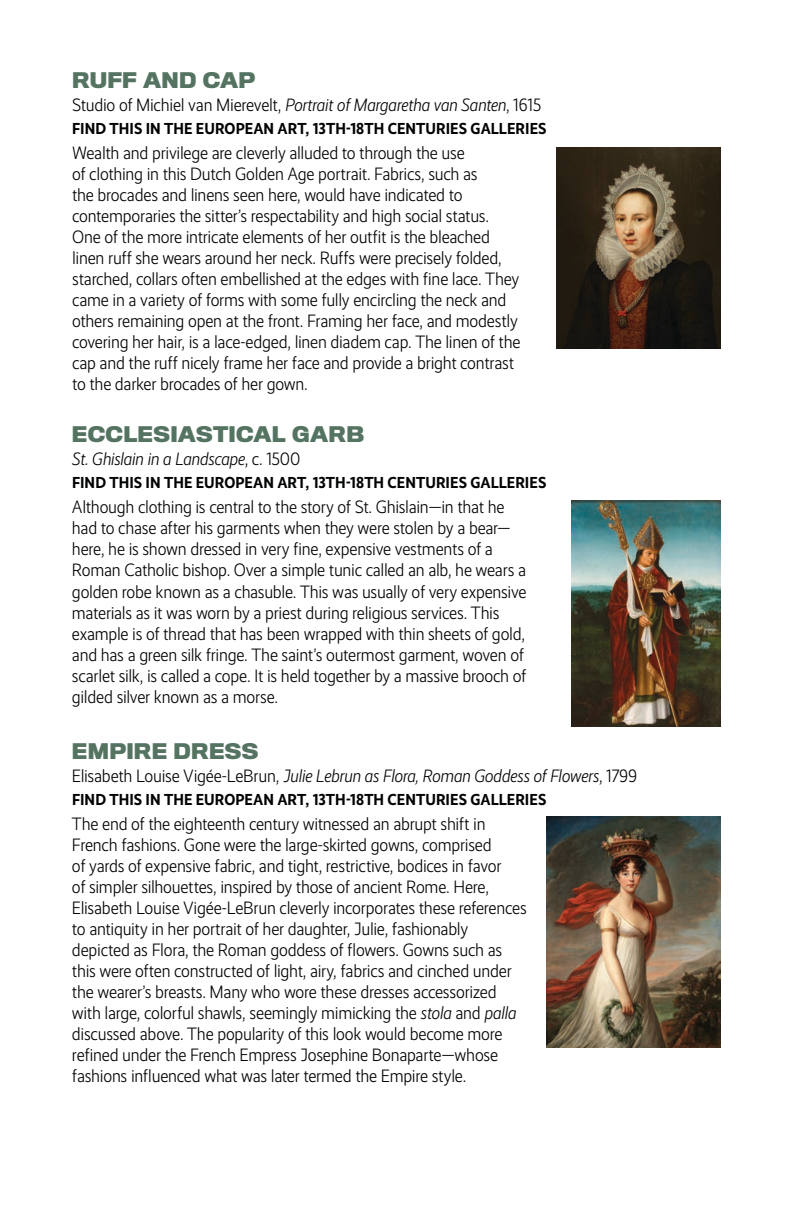
<style>
.page{position:relative;width:792px;height:1224px;background:#fff}
.page>*{position:absolute;margin:0;border:0;box-sizing:border-box;transform-origin:0 0}
.t1{font:700 20px "Titling Gothic FB";letter-spacing:.015em;color:#547461}
.t2{font:300 18px/21px "Realist Narrow";letter-spacing:-.015em;color:#020304}
.t3{font:italic 300 18px "Realist Narrow";letter-spacing:-.015em;color:#020304}
.t4{font:700 16px "Realist Narrow";letter-spacing:.005em;color:#020304}
.s1{font-style:italic}
.s2{font-style:normal}
</style>
<div class="page">
<img style="left:557px;top:147px;width:163px;height:201px">
<img style="left:547px;top:816px;width:173px;height:231px">
<img style="left:571px;top:501px;width:149px;height:226px">
<p class="t1" style="left:72px;top:68px;width:185px">RUFF AND CAP</p>
<p class="t2" style="left:72px;top:95px;width:471px">Studio of Michiel van Mierevelt, <span class="s1">Portrait of Margaretha van Santen</span>, 1615</p>
<p class="t4" style="left:72px;top:119px;width:476px">FIND THIS IN THE EUROPEAN ART, 13TH-18TH CENTURIES GALLERIES</p>
<p class="t2" style="left:72px;top:143px;width:450px">Wealth and privilege are cleverly alluded to through the use<br>of clothing in this Dutch Golden Age portrait. Fabrics, such as<br>the brocades and linens seen here, would have indicated to contemporaries the sitter’s respectability and high social status.<br>One of the more intricate elements of her outfit is the bleached linen ruff she wears around her neck. Ruffs were precisely folded, starched, collars often embellished at the edges with fine lace. They came in a variety of forms with some fully encircling the neck and others remaining open at the front. Framing her face, and modestly covering her hair, is a lace-edged, linen diadem cap. The linen of the cap and the ruff nicely frame her face and provide a bright contrast to the darker brocades of her gown.</p>
<p class="t1" style="left:72px;top:422px;width:294px">ECCLESIASTICAL GARB</p>
<p class="t3" style="left:72px;top:449px;width:230px">St. Ghislain in a Landscape<span class="s2">, c. 1500</span></p>
<p class="t4" style="left:72px;top:473px;width:476px">FIND THIS IN THE EUROPEAN ART, 13TH-18TH CENTURIES GALLERIES</p>
<p class="t2" style="left:72px;top:497px;width:456px">Although clothing is central to the story of St. Ghislain—in that he had to chase after his garments when they were stolen by a bear— here, he is shown dressed in very fine, expensive vestments of a Roman Catholic bishop. Over a simple tunic called an alb, he wears a golden robe known as a chasuble. This was usually of very expensive materials as it was worn by a priest during religious services. This example is of thread that has been wrapped with thin sheets of gold, and has a green silk fringe. The saint’s outermost garment, woven of scarlet silk, is called a cope. It is held together by a massive brooch of gilded silver known as a morse.</p>
<p class="t1" style="left:72px;top:739px;width:188px">EMPIRE DRESS</p>
<p class="t3" style="left:72px;top:766px;width:567px"><span class="s2">Elisabeth Louise Vigée-LeBrun,</span> Julie Lebrun as Flora, Roman Goddess of Flowers<span class="s2">, 1799</span></p>
<p class="t4" style="left:72px;top:790px;width:476px">FIND THIS IN THE EUROPEAN ART, 13TH-18TH CENTURIES GALLERIES</p>
<p class="t2" style="left:72px;top:814px;width:456px">The end of the eighteenth century witnessed an abrupt shift in French fashions. Gone were the large-skirted gowns, comprised<br>of yards of expensive fabric, and tight, restrictive, bodices in favor<br>of simpler silhouettes, inspired by those of ancient Rome. Here, Elisabeth Louise Vigée-LeBrun cleverly incorporates these references to antiquity in her portrait of her daughter, Julie, fashionably depicted as Flora, the Roman goddess of flowers. Gowns such as this were often constructed of light, airy, fabrics and cinched under the wearer’s breasts. Many who wore these dresses accessorized with large, colorful shawls, seemingly mimicking the <span class="s1">stola</span> and <span class="s1">palla </span>discussed above. The popularity of this look would become more refined under the French Empress Josephine Bonaparte—whose fashions influenced what was later termed the Empire style.</p>
</div>
